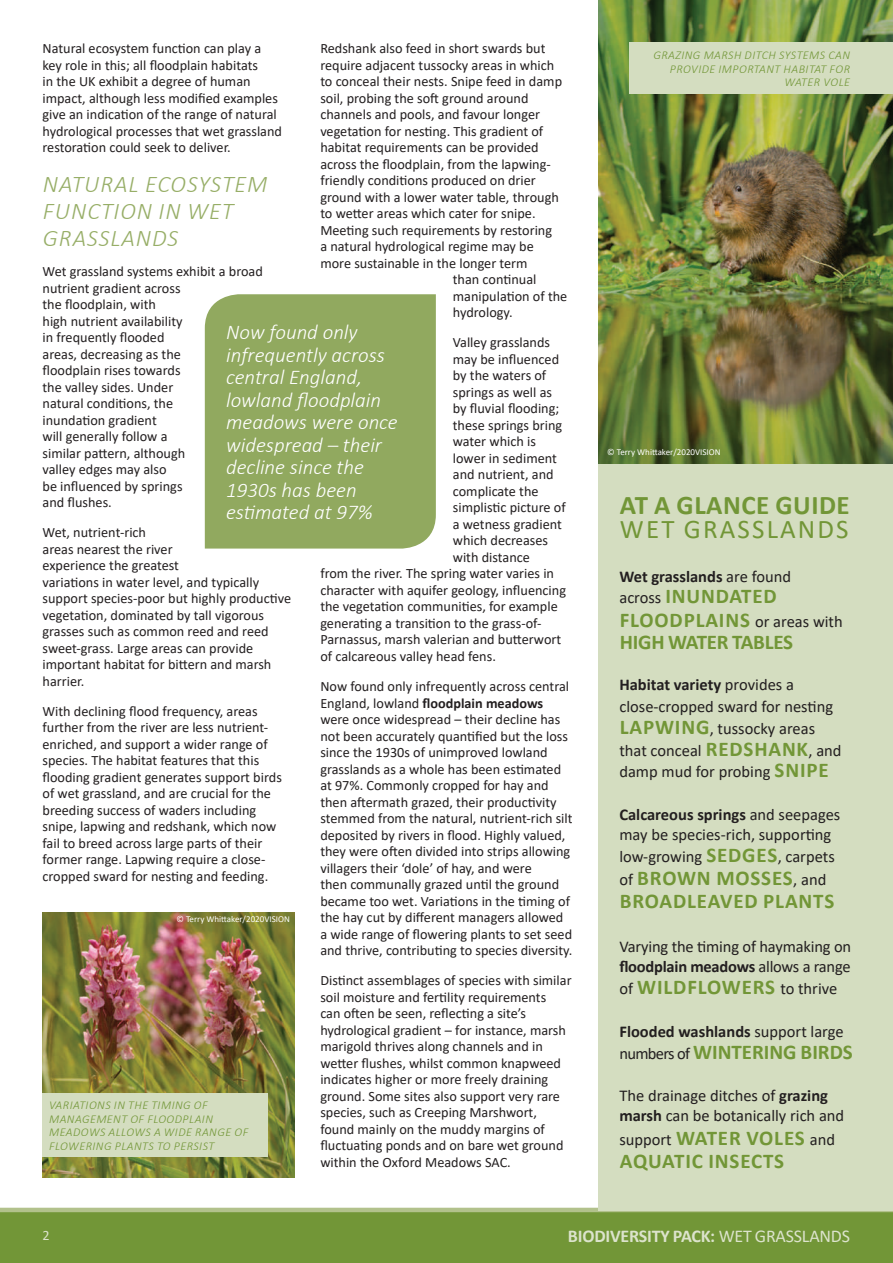
<style>
.page{position:relative;width:893px;height:1263px;background:#fff}
.page>*{position:absolute;margin:0;border:0;box-sizing:border-box;transform-origin:0 0}
.t1{font:700 27px "Calibri";letter-spacing:.02em;color:#729637}
.t2{font:27px "Calibri";letter-spacing:.08em;color:#729637}
.t3{font:italic 300 24px/27px "Calibri";letter-spacing:.04em;color:#97ae67}
.t4{font:italic 300 21px/22.5px "Calibri";color:#fff}
.t5{font:700 21px/23.2px "Calibri";letter-spacing:.04em;color:#729637}
.t6{font:700 21px "Calibri";color:#729637}
.t7{font:700 18px "Calibri";letter-spacing:-.01em;color:#dce3cc}
.t8{font:16.5px/22.2px "Calibri";color:#231f20}
.t9{font:700 16.5px "Calibri";color:#231f20}
.t10{font:14.25px/16.5px "Calibri";color:#231f20}
.t11{font:14.25px "Calibri";color:#dce3cc}
.t12{font:italic 300 12px/13.5px "Calibri";letter-spacing:.04em;color:#729637}
.t13{font:9px "Calibri";color:#fff}
.s1{font-weight:700}
.s2{font-weight:400}
.s3{font-weight:400;font-size:16.5px;color:#231f20}
.s4{font-weight:700;font-size:21px;color:#729637}
</style>
<div class="page">
<div style="left:205px;top:294px;width:231px;height:255px;background:#91a95f"></div>
<div style="left:0;top:1212px;width:893px;height:51px;background:#729637"></div>
<hr style="left:0;top:1208px;width:893px;height:4px;background:#b2c18c">
<img style="left:598px;top:0;width:295px;height:463px">
<div style="left:598px;top:463px;width:295px;height:747px;background:#d4ddc0"></div>
<img style="left:43px;top:912px;width:252px;height:266px">
<div style="left:43px;top:1093px;width:225px;height:64px;background:#d4ddc0"></div>
<div style="left:629px;top:43px;width:264px;height:51px;background:#d4ddc0"></div>
<p class="t10" style="left:43px;top:40px;width:241px">Natural ecosystem function can play a key role in this; all floodplain habitats<br>in the UK exhibit a degree of human impact, although less modified examples give an indication of the range of natural hydrological processes that wet grassland restoration could seek to deliver.</p>
<h2 class="t3" style="left:43px;top:170px;width:226px">NATURAL ECOSYSTEM<br>FUNCTION IN WET<br>GRASSLANDS</h2>
<p class="t10" style="left:43px;top:263px;width:222px">Wet grassland systems exhibit a broad nutrient gradient across<br>the floodplain, with<br>high nutrient availability<br>in frequently flooded<br>areas, decreasing as the<br>floodplain rises towards<br>the valley sides. Under<br>natural conditions, the<br>inundation gradient<br>will generally follow a<br>similar pattern, although<br>valley edges may also<br>be influenced by springs<br>and flushes.</p>
<p class="t10" style="left:43px;top:524px;width:250px">Wet, nutrient-rich<br>areas nearest the river<br>experience the greatest<br>variations in water level, and typically support species-poor but highly productive vegetation, dominated by tall vigorous grasses such as common reed and reed sweet-grass. Large areas can provide important habitat for bittern and marsh harrier.</p>
<p class="t10" style="left:43px;top:702px;width:241px">With declining flood frequency, areas further from the river are less nutrient&shy;enriched, and support a wider range of species. The habitat features that this flooding gradient generates support birds of wet grassland, and are crucial for the breeding success of waders including snipe, lapwing and redshank, which now fail to breed across large parts of their former range. Lapwing require a close&shy;cropped sward for nesting and feeding.</p>
<p class="t10" style="left:320px;top:40px;width:227px">Redshank also feed in short swards but</p>
<p class="t10" style="left:320px;top:56px;width:236px">require adjacent tussocky areas in which</p>
<p class="t10" style="left:320px;top:73px;width:243px">to conceal their nests. Snipe feed in damp</p>
<p class="t10" style="left:320px;top:89px;width:210px">soil, probing the soft ground around</p>
<p class="t10" style="left:320px;top:106px;width:221px">channels and pools, and favour longer</p>
<p class="t10" style="left:320px;top:122px;width:224px">vegetation for nesting. This gradient of</p>
<p class="t10" style="left:320px;top:139px;width:220px">habitat requirements can be provided</p>
<p class="t10" style="left:320px;top:155px;width:232px">across the floodplain, from the lapwing-</p>
<p class="t10" style="left:320px;top:172px;width:217px">friendly conditions produced on drier</p>
<p class="t10" style="left:320px;top:188px;width:240px">ground with a lower water table, through</p>
<p class="t10" style="left:320px;top:205px;width:217px">to wetter areas which cater for snipe.</p>
<p class="t10" style="left:320px;top:221px;width:233px">Meeting such requirements by restoring</p>
<p class="t10" style="left:320px;top:238px;width:215px">a natural hydrological regime may be</p>
<p class="t10" style="left:320px;top:254px;width:209px">more sustainable in the longer term</p>
<p class="t10" style="left:453px;top:271px;width:85px">than continual</p>
<p class="t10" style="left:453px;top:287px;width:116px">manipulation of the</p>
<p class="t10" style="left:453px;top:304px;width:61px">hydrology.</p>
<p class="t10" style="left:453px;top:334px;width:99px">Valley grasslands</p>
<p class="t10" style="left:453px;top:350px;width:108px">may be influenced</p>
<p class="t10" style="left:453px;top:367px;width:95px">by the waters of</p>
<p class="t10" style="left:453px;top:383px;width:101px">springs as well as</p>
<p class="t10" style="left:453px;top:400px;width:108px">by fluvial flooding;</p>
<p class="t10" style="left:453px;top:416px;width:111px">these springs bring</p>
<p class="t10" style="left:453px;top:433px;width:85px">water which is</p>
<p class="t10" style="left:453px;top:449px;width:106px">lower in sediment</p>
<p class="t10" style="left:453px;top:466px;width:102px">and nutrient, and</p>
<p class="t10" style="left:453px;top:482px;width:87px">complicate the</p>
<p class="t10" style="left:453px;top:499px;width:114px">simplistic picture of</p>
<p class="t10" style="left:453px;top:515px;width:111px">a wetness gradient</p>
<p class="t10" style="left:453px;top:532px;width:97px">which decreases</p>
<p class="t10" style="left:453px;top:548px;width:79px">with distance</p>
<p class="t10" style="left:320px;top:565px;width:235px">from the river. The spring water varies in</p>
<p class="t10" style="left:320px;top:581px;width:247px">character with aquifer geology, influencing</p>
<p class="t10" style="left:320px;top:598px;width:239px">the vegetation communities, for example</p>
<p class="t10" style="left:320px;top:614px;width:223px">generating a transition to the grass-of-</p>
<p class="t10" style="left:320px;top:631px;width:242px">Parnassus, marsh valerian and butterwort</p>
<p class="t10" style="left:320px;top:647px;width:177px">of calcareous valley head fens.</p>
<p class="t10" style="left:320px;top:678px;width:254px">Now found only infrequently across central England, lowland <span class="s1">floodplain meadows </span>were once widespread – their decline has not been accurately quantified but the loss since the 1930s of unimproved lowland grasslands as a whole has been estimated at 97%. Commonly cropped for hay and then aftermath grazed, their productivity stemmed from the natural, nutrient-rich silt deposited by rivers in flood. Highly valued, they were often divided into strips allowing villagers their ‘dole’ of hay, and were<br>then communally grazed until the ground became too wet. Variations in the timing of the hay cut by different managers allowed a wide range of flowering plants to set seed and thrive, contributing to species diversity.</p>
<p class="t10" style="left:320px;top:972px;width:253px">Distinct assemblages of species with similar soil moisture and fertility requirements<br>can often be seen, reflecting a site’s hydrological gradient – for instance, marsh marigold thrives along channels and in wetter flushes, whilst common knapweed indicates higher or more freely draining ground. Some sites also support very rare species, such as Creeping Marshwort, found mainly on the muddy margins of fluctuating ponds and on bare wet ground within the Oxford Meadows SAC.</p>
<h3 class="t4" style="left:226px;top:321px;width:173px">Now found only infrequently across central England, lowland floodplain meadows were once widespread – their decline since the<br>1930s has been estimated at 97%</h3>
<p class="t13" style="left:176px;top:913px;width:115px">© Terry Whittaker/2020VISION</p>
<p class="t12" style="left:49px;top:1098px;width:201px">VARIATIONS IN THE TIMING OF<br>MANAGEMENT OF FLOODPLAIN<br>MEADOWS ALLOWS A WIDE RANGE OF<br>FLOWERING PLANTS TO PERSIST</p>
<p class="t12" style="left:653px;top:48px;width:198px;text-align:right">GRAZING MARSH DITCH SYSTEMS CAN<br>PROVIDE IMPORTANT HABITAT FOR<br>WATER VOLE</p>
<p class="t13" style="left:607px;top:445px;width:115px">© Terry Whittaker/2020VISION</p>
<h1 class="t1" style="left:620px;top:485px;width:231px">AT A GLANCE GUIDE</h1>
<h1 class="t2" style="left:620px;top:510px;width:230px">WET GRASSLANDS</h1>
<p class="t9" style="left:619px;top:564px;width:173px">Wet grasslands <span class="s2">are found</span></p>
<h3 class="t5" style="left:619px;top:584px;width:225px"><span class="s3">across</span> INUNDATED<br>FLOODPLAINS <span class="s3">or areas with<br></span>HIGH WATER TABLES</h3>
<p class="t8" style="left:619px;top:673px;width:224px"><span class="s1">Habitat variety</span> provides a close-cropped sward for nesting<br><span class="s4">LAPWING</span>, tussocky areas that conceal <span class="s4">REDSHANK</span>, and</p>
<p class="t8" style="left:619px;top:760px;width:211px">damp mud for probing <span class="s4">SNIPE</span></p>
<p class="t8" style="left:619px;top:804px;width:222px;line-height:19.8px"><span class="s1">Calcareous springs</span> and seepages may be species-rich, supporting</p>
<p class="t8" style="left:619px;top:845px;width:217px">low-growing <span class="s4">SEDGES</span>, carpets</p>
<h3 class="t5" style="left:619px;top:865px;width:216px;line-height:23.7px"><span class="s3">of</span> BROWN MOSSES<span class="s3">, and<br></span>BROADLEAVED PLANTS</h3>
<p class="t8" style="left:619px;top:936px;width:233px;line-height:19.8px">Varying the timing of haymaking on <span class="s1">floodplain meadows</span> allows a range</p>
<h3 class="t5" style="left:619px;top:975px;width:219px"><span class="s3">of</span> WILDFLOWERS <span class="s3">to thrive</span></h3>
<p class="t9" style="left:619px;top:1020px;width:226px">Flooded washlands <span class="s2">support large</span></p>
<h3 class="t6" style="left:619px;top:1037px;width:235px"><span class="s3">numbers of</span> WINTERING BIRDS</h3>
<p class="t8" style="left:619px;top:1085px;width:226px;line-height:19.8px">The drainage ditches of <span class="s1">grazing marsh</span> can be botanically rich and</p>
<p class="t8" style="left:619px;top:1127px;width:217px">support <span class="s4">WATER VOLES</span> and</p>
<h3 class="t5" style="left:620px;top:1149px;width:166px">AQUATIC INSECTS</h3>
<p class="t11" style="left:43px;top:1225px;width:9px">2</p>
<p class="t7" style="left:568px;top:1224px;width:284px">BIODIVERSITY PACK: <span class="s2">WET GRASSLANDS</span></p>
</div>
